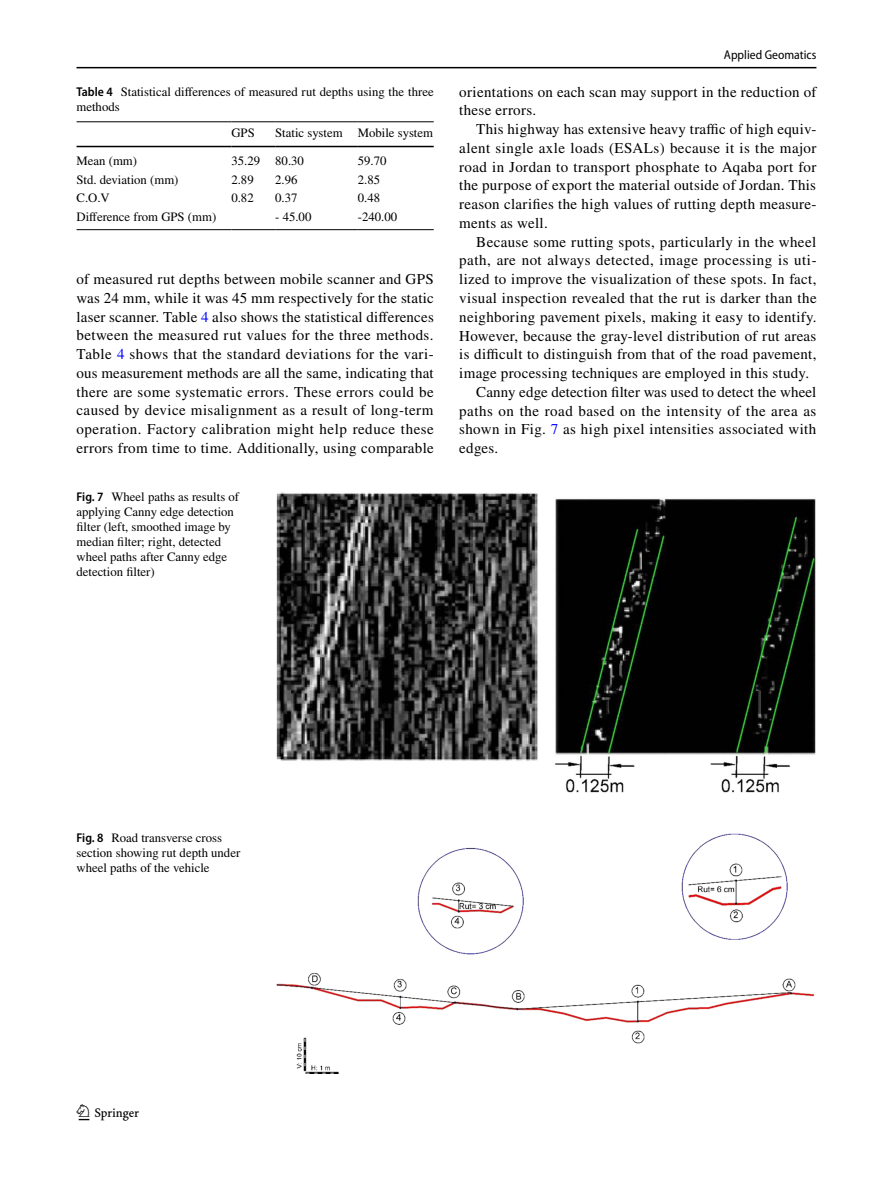
<style>
.page{position:relative;width:893px;height:1187px;background:#fff}
.page>*{position:absolute;margin:0;border:0;box-sizing:border-box;transform-origin:0 0}
.t1{font:22.5px "Springnew Regular 2";color:#000}
.t2{font:15px/18.8px "STIX";letter-spacing:.02em;color:#000;text-align:justify}
.t3{font:12.75px/15px "STIX";color:#000}
.t4{font:semi-condensed 12.75px "Myriad Pro";color:#000}
.s1{font-family:"Myriad Pro";font-weight:600;font-stretch:semi-condensed}
.s2{color:#00f}
</style>
<div class="page">
<hr style="left:77px;top:67px;width:739px;height:1px;background:#000">
<hr style="left:77px;top:121px;width:154px;height:1px;background:#000">
<hr style="left:77px;top:146px;width:154px;height:1px;background:#000">
<hr style="left:231px;top:121px;width:44px;height:1px;background:#000">
<hr style="left:231px;top:146px;width:44px;height:1px;background:#000">
<hr style="left:275px;top:121px;width:83px;height:1px;background:#000">
<hr style="left:275px;top:146px;width:83px;height:1px;background:#000">
<hr style="left:358px;top:121px;width:76px;height:1px;background:#000">
<hr style="left:358px;top:146px;width:76px;height:1px;background:#000">
<hr style="left:77px;top:229px;width:154px;height:1px;background:#000">
<hr style="left:231px;top:229px;width:44px;height:1px;background:#000">
<hr style="left:275px;top:229px;width:83px;height:1px;background:#000">
<hr style="left:358px;top:229px;width:76px;height:1px;background:#000">
<img style="left:276px;top:492px;width:540px;height:300px">
<img style="left:276px;top:832px;width:539px;height:241px">
<p class="t3" style="left:77px;top:85px;width:359px"><span class="s1">Table 4</span> Statistical differences of measured rut depths using the three methods</p>
<p class="t3" style="left:231px;top:126px;width:25px">GPS</p>
<p class="t3" style="left:275px;top:126px;width:159px">Static system Mobile system</p>
<p class="t3" style="left:77px;top:154px;width:62px">Mean (mm)</p>
<p class="t3" style="left:231px;top:154px;width:74px">35.29 80.30</p>
<p class="t3" style="left:358px;top:154px;width:30px">59.70</p>
<p class="t3" style="left:77px;top:173px;width:103px">Std. deviation (mm)</p>
<p class="t3" style="left:231px;top:173px;width:24px">2.89</p>
<p class="t3" style="left:275px;top:173px;width:24px">2.96</p>
<p class="t3" style="left:358px;top:173px;width:24px">2.85</p>
<p class="t3" style="left:77px;top:191px;width:35px">C.O.V</p>
<p class="t3" style="left:231px;top:191px;width:24px">0.82</p>
<p class="t3" style="left:275px;top:191px;width:24px">0.37</p>
<p class="t3" style="left:358px;top:191px;width:24px">0.48</p>
<p class="t3" style="left:77px;top:210px;width:141px">Difference from GPS (mm)</p>
<p class="t3" style="left:275px;top:210px;width:38px">- 45.00</p>
<p class="t3" style="left:358px;top:210px;width:41px">-240.00</p>
<p class="t2" style="left:77px;top:271px;width:359px">of measured rut depths between mobile scanner and GPS was 24 mm, while it was 45 mm respectively for the static laser scanner. Table <span class="s2">4</span> also shows the statistical differences between the measured rut values for the three methods.<br>Table <span class="s2">4</span> shows that the standard deviations for the vari&shy;ous measurement methods are all the same, indicating that there are some systematic errors. These errors could be caused by device misalignment as a result of long-term operation. Factory calibration might help reduce these errors from time to time. Additionally, using comparable</p>
<p class="t3" style="left:77px;top:490px;width:164px"><span class="s1">Fig. 7</span> Wheel paths as results of applying Canny edge detection filter (left, smoothed image by median filter; right, detected wheel paths after Canny edge detection filter)</p>
<p class="t4" style="left:724px;top:48px;width:94px">Applied Geomatics</p>
<p class="t2" style="left:459px;top:83px;width:359px">orientations on each scan may support in the reduction of these errors.</p>
<p class="t2" style="left:459px;top:121px;width:359px;text-indent:17px">This highway has extensive heavy traffic of high equiv&shy;alent single axle loads (ESALs) because it is the major road in Jordan to transport phosphate to Aqaba port for the purpose of export the material outside of Jordan. This reason clarifies the high values of rutting depth measure&shy;ments as well.</p>
<p class="t2" style="left:476px;top:233px;width:341px">Because some rutting spots, particularly in the wheel</p>
<p class="t2" style="left:459px;top:252px;width:359px">path, are not always detected, image processing is uti-</p>
<p class="t2" style="left:459px;top:271px;width:359px">lized to improve the visualization of these spots. In fact,</p>
<p class="t2" style="left:459px;top:289px;width:359px">visual inspection revealed that the rut is darker than the</p>
<p class="t2" style="left:459px;top:308px;width:359px">neighboring pavement pixels, making it easy to identify.</p>
<p class="t2" style="left:459px;top:327px;width:359px">However, because the gray-level distribution of rut areas</p>
<p class="t2" style="left:459px;top:346px;width:359px">is difficult to distinguish from that of the road pavement,</p>
<p class="t2" style="left:459px;top:364px;width:351px">image processing techniques are employed in this study.</p>
<p class="t2" style="left:476px;top:383px;width:342px">Canny edge detection filter was used to detect the wheel</p>
<p class="t2" style="left:459px;top:402px;width:359px">paths on the road based on the intensity of the area as</p>
<p class="t2" style="left:459px;top:421px;width:359px">shown in Fig. <span class="s2">7</span> as high pixel intensities associated with</p>
<p class="t2" style="left:459px;top:439px;width:41px">edges.</p>
<p class="t3" style="left:77px;top:830px;width:165px"><span class="s1">Fig. 8</span> Road transverse cross section showing rut depth under wheel paths of the vehicle</p>
<h1 class="t1" style="left:79px;top:1104px;width:62px">1 3</h1>
</div>
